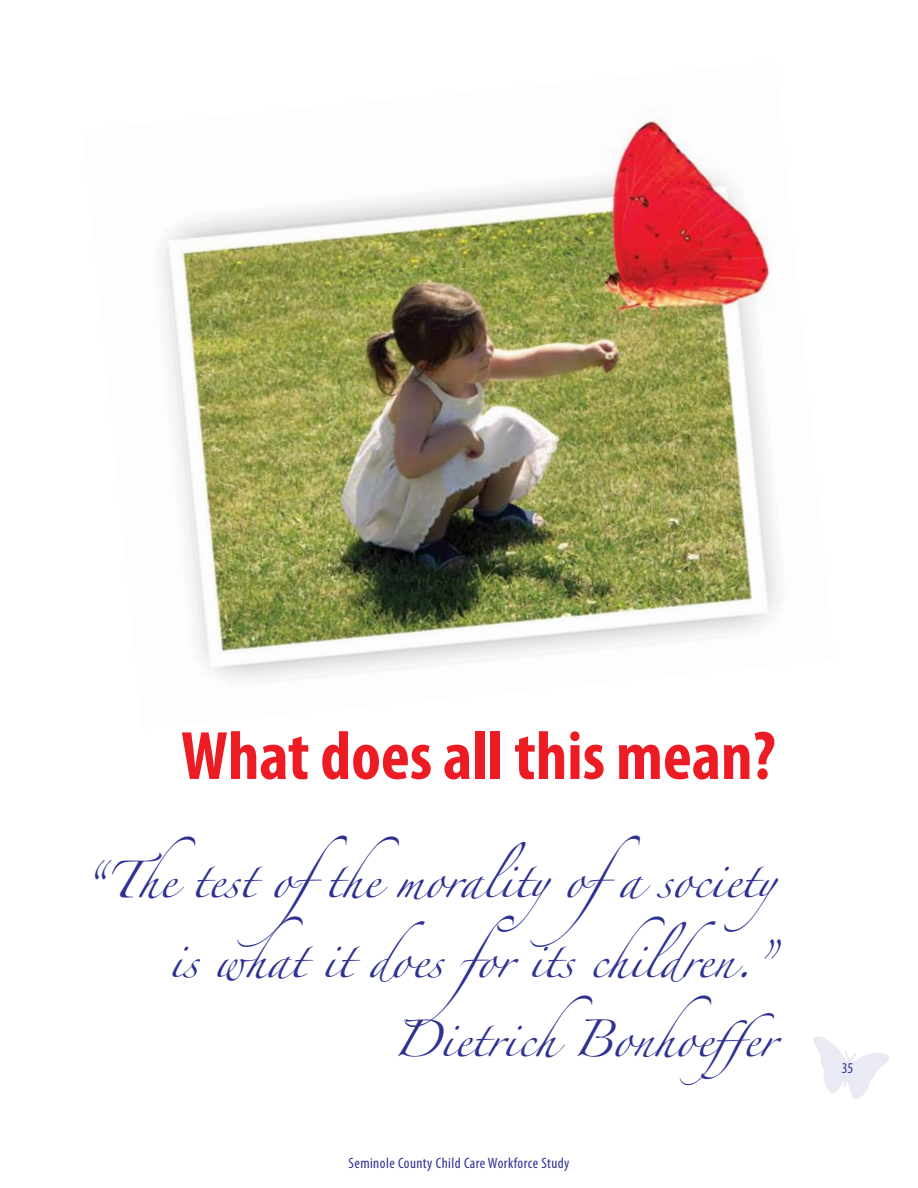
<style>
.page{position:relative;width:918px;height:1188px;background:#fff}
.page>*{position:absolute;margin:0;border:0;box-sizing:border-box;transform-origin:0 0}
.t1{font:700 condensed 69px "Myriad Pro";color:#ed1c24}
.t2{font:33px "Zapfino";letter-spacing:-.01em;color:#2e3192}
.t3{font:condensed 15px "Myriad Pro";letter-spacing:.03em;color:#2e3192}
</style>
<div class="page">
<svg style="left:813px;top:1036px;width:76px;height:63px"></svg>
<img style="left:160px;top:107px;width:619px;height:572px">
<h1 class="t1" style="left:181px;top:713px;width:596px">What does all this mean?</h1>
<p class="t2" style="left:83px;top:867px;width:729px">“The test ofthe moralityofa society</p>
<p class="t2" style="left:169px;top:946px;width:608px">is what it does for its children.”</p>
<p class="t2" style="left:393px;top:1026px;width:415px">DietrichBonhoeffer</p>
<p class="t3" style="left:348px;top:1154px;width:223px">Seminole County Child Care Workforce Study</p>
<p class="t3" style="left:842px;top:1059px;width:13px">35</p>
</div>
